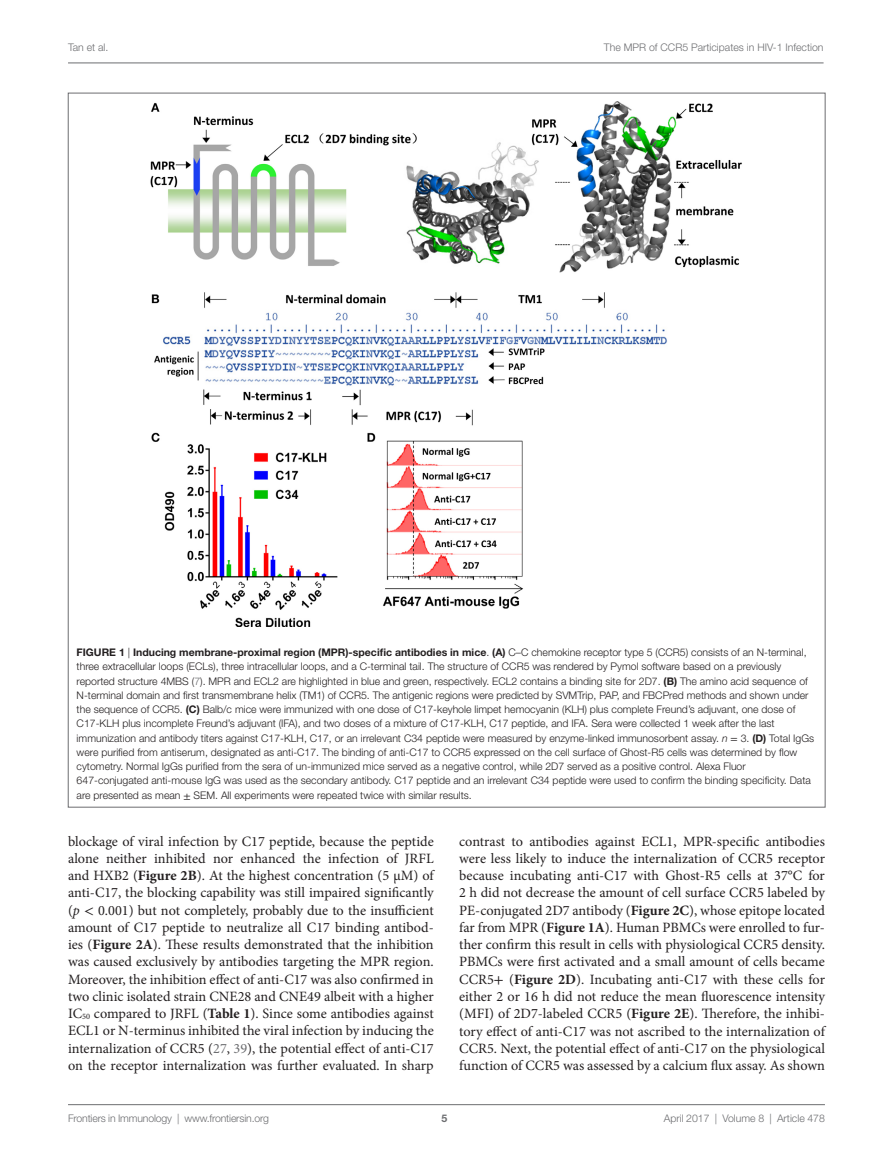
<style>
.page{position:relative;width:893px;height:1170px;background:#fff}
.page>*{position:absolute;margin:0;border:0;box-sizing:border-box;transform-origin:0 0}
.t1{font:14.25px/17.2px "Minion Pro";color:#231f20;text-align:justify}
.t2{font:300 10.5px/14.2px "Helvetica Neue LT Std";color:#231f20}
.t3{font:300 10.5px "Helvetica Neue LT Std";color:#6c6d70}
.t4{font:700 10.5px "Helvetica Neue LT Std";color:#6c6d70}
.s1{font-weight:700}
.s2{color:#6c6d70}
.s3{font-style:italic}
.s4{font-family:"STIX General";font-weight:400}
.s5{font-family:"STIX General"}
</style>
<div class="page">
<img style="left:150px;top:101px;width:592px;height:525px">
<hr style="left:68px;top:1104px;width:757px;height:1px;background:#6c6d70">
<hr style="left:68px;top:63px;width:755px;height:1px;background:#6c6d70">
<p class="t3" style="left:68px;top:41px;width:42px">Tan et al.</p>
<p class="t3" style="left:604px;top:41px;width:221px">The MPR of CCR5 Participates in HIV-1 Infection</p>
<p class="t2" style="left:77px;top:645px;width:739px"><span class="s1">Figure 1</span> | <span class="s1">Inducing membrane-proximal region (MPR)-specific antibodies in mice</span>. <span class="s1">(A)</span> C–C chemokine receptor type 5 (CCR5) consists of an N-terminal, three extracellular loops (ECLs), three intracellular loops, and a C-terminal tail. The structure of CCR5 was rendered by Pymol software based on a previously reported structure 4MBS (<span class="s2">7</span>). MPR and ECL2 are highlighted in blue and green, respectively. ECL2 contains a binding site for 2D7. <span class="s1">(B)</span> The amino acid sequence of N-terminal domain and first transmembrane helix (TM1) of CCR5. The antigenic regions were predicted by SVMTrip, PAP, and FBCPred methods and shown under the sequence of CCR5. <span class="s1">(C)</span> Balb/c mice were immunized with one dose of C17-keyhole limpet hemocyanin (KLH) plus complete Freund’s adjuvant, one dose of C17-KLH plus incomplete Freund’s adjuvant (IFA), and two doses of a mixture of C17-KLH, C17 peptide, and IFA. Sera were collected 1 week after the last immunization and antibody titers against C17-KLH, C17, or an irrelevant C34 peptide were measured by enzyme-linked immunosorbent assay. <span class="s3">n</span> <span class="s4">=</span> 3. <span class="s1">(D)</span> Total IgGs were purified from antiserum, designated as anti-C17. The binding of anti-C17 to CCR5 expressed on the cell surface of Ghost-R5 cells was determined by flow cytometry. Normal IgGs purified from the sera of un-immunized mice served as a negative control, while 2D7 served as a positive control. Alexa Fluor 647-conjugated anti-mouse IgG was used as the secondary antibody. C17 peptide and an irrelevant C34 peptide were used to confirm the binding specificity. Data are presented as mean <span class="s4">±</span> SEM. All experiments were repeated twice with similar results.</p>
<p class="t1" style="left:68px;top:832px;width:367px">blockage of viral infection by C17 peptide, because the peptide alone neither inhibited nor enhanced the infection of JRFL and HXB2 (<span class="s1">Figure 2B</span>). At the highest concentration (5 µM) of anti-C17, the blocking capability was still impaired significantly (<span class="s3">p</span> <span class="s5">&lt;</span> 0.001) but not completely, probably due to the insufficient amount of C17 peptide to neutralize all C17 binding antibod&shy;ies (<span class="s1">Figure 2A</span>). These results demonstrated that the inhibition was caused exclusively by antibodies targeting the MPR region.<br>Moreover, the inhibition effect of anti-C17 was also confirmed in two clinic isolated strain CNE28 and CNE49 albeit with a higher IC<sub>50</sub> compared to JRFL (<span class="s1">Table 1</span>). Since some antibodies against ECL1 or N-terminus inhibited the viral infection by inducing the internalization of CCR5 (<span class="s2">27</span>, <span class="s2">39</span>), the potential effect of anti-C17 on the receptor internalization was further evaluated. In sharp</p>
<p class="t1" style="left:459px;top:832px;width:367px">contrast to antibodies against ECL1, MPR-specific antibodies were less likely to induce the internalization of CCR5 receptor because incubating anti-C17 with Ghost-R5 cells at 37°C for 2 h did not decrease the amount of cell surface CCR5 labeled by PE-conjugated 2D7 antibody (<span class="s1">Figure 2C</span>), whose epitope located far from MPR (<span class="s1">Figure 1A</span>). Human PBMCs were enrolled to fur&shy;ther confirm this result in cells with physiological CCR5 density.<br>PBMCs were first activated and a small amount of cells became CCR5<span class="s5">+</span> (<span class="s1">Figure 2D</span>). Incubating anti-C17 with these cells for either 2 or 16 h did not reduce the mean fluorescence intensity (MFI) of 2D7-labeled CCR5 (<span class="s1">Figure 2E</span>). Therefore, the inhibi&shy;tory effect of anti-C17 was not ascribed to the internalization of CCR5. Next, the potential effect of anti-C17 on the physiological function of CCR5 was assessed by a calcium flux assay. As shown</p>
<p class="t3" style="left:68px;top:1111px;width:203px">Frontiers in Immunology | www.frontiersin.org</p>
<p class="t3" style="left:664px;top:1111px;width:163px">April 2017 | Volume 8 | Article 478</p>
<p class="t4" style="left:441px;top:1111px;width:7px">5</p>
</div>
